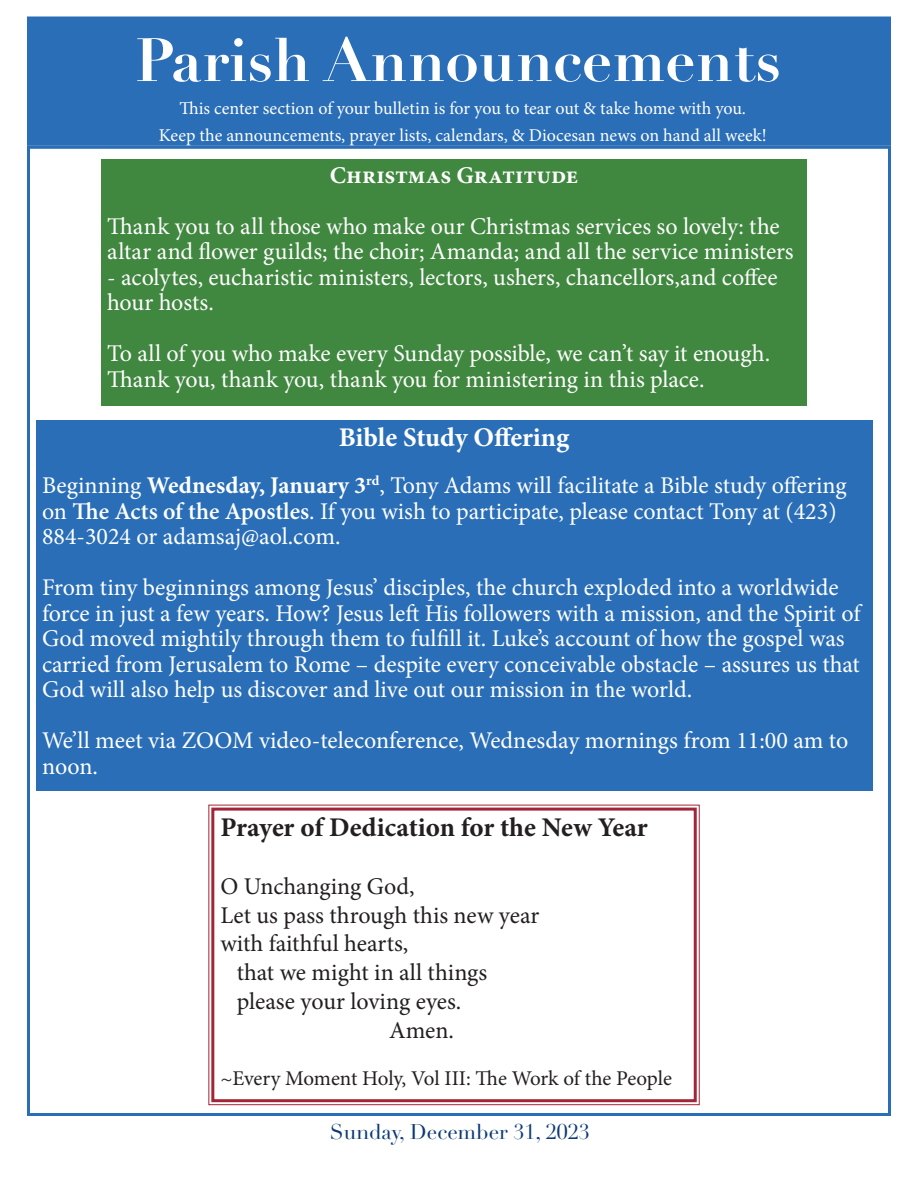
<style>
.page{position:relative;width:918px;height:1188px;background:#fff}
.page>*{position:absolute;margin:0;border:0;box-sizing:border-box;transform-origin:0 0}
.t1{font:700 60px "Didot LT Pro";color:#fff}
.t2{font:700 27px "Minion Pro";letter-spacing:-.015em;color:#231f20}
.t3{font:700 27px "Minion Pro";letter-spacing:-.005em;color:#fff}
.t4{font:24px/25.5px "Minion Pro";color:#fff}
.t5{font:24px "Minion Pro";color:#231f20}
.t6{font:700 24px "Minion Pro";letter-spacing:-.005em;color:#fff}
.t7{font:21px "Minion Pro";letter-spacing:-.005em;color:#231f20}
.t8{font:21px "Didot LT Pro";color:#0b3975}
.t9{font:18px "Minion Pro";color:#fff}
.s1{font-weight:700}
.s2{font-weight:600}
</style>
<div class="page">
<div style="left:27px;top:16px;width:864px;height:130px;background:#296eb7;border:3px solid #296eb7"></div>
<div style="left:36px;top:420px;width:836px;height:371px;background:#296eb7"></div>
<div style="left:101px;top:159px;width:706px;height:247px;background:#40873f"></div>
<svg style="left:208px;top:804px;width:492px;height:302px"></svg>
<div style="left:211px;top:808px;width:486px;height:294px;border:3px solid #a32638"></div>
<p class="t1" style="left:135px;top:23px;width:647px">Parish Announcements</p>
<p class="t9" style="left:180px;top:97px;width:568px">This center section of your bulletin is for you to tear out &amp; take home with you.</p>
<p class="t9" style="left:159px;top:124px;width:609px">Keep the announcements, prayer lists, calendars, &amp; Diocesan news on hand all week!</p>
<p class="t6" style="left:330px;top:158px;width:250px">Christmas Gratitude</p>
<p class="t4" style="left:107px;top:213px;width:688px">Thank you to all those who make our Christmas services so lovely: the altar and flower guilds; the choir; Amanda; and all the service ministers</p>
<p class="t4" style="left:107px;top:264px;width:672px">- acolytes, eucharistic ministers, lectors, ushers, chancellors,and coffee hour hosts.</p>
<p class="t4" style="left:107px;top:341px;width:664px">To all of you who make every Sunday possible, we can’t say it enough.<br>Thank you, thank you, thank you for ministering in this place.</p>
<p class="t3" style="left:339px;top:418px;width:232px">Bible Study Offering</p>
<p class="t4" style="left:42px;top:473px;width:806px">Beginning <span class="s1">Wednesday, January 3</span><sup>rd</sup>, Tony Adams will facilitate a Bible study offering on <span class="s2">The Acts of the Apostles</span>. If you wish to participate, please contact Tony at (423)<br>884-3024 or adamsaj@aol.com.</p>
<p class="t4" style="left:42px;top:575px;width:820px">From tiny beginnings among Jesus’ disciples, the church exploded into a worldwide force in just a few years. How? Jesus left His followers with a mission, and the Spirit of God moved mightily through them to fulfill it. Luke’s account of how the gospel was carried from Jerusalem to Rome – despite every conceivable obstacle – assures us that God will also help us discover and live out our mission in the world.</p>
<p class="t4" style="left:42px;top:728px;width:808px">We’ll meet via ZOOM video-teleconference, Wednesday mornings from 11:00 am to noon.</p>
<p class="t2" style="left:220px;top:809px;width:429px">Prayer of Dedication for the New Year</p>
<p class="t5" style="left:220px;top:870px;width:196px">O Unchanging God,</p>
<p class="t5" style="left:220px;top:899px;width:320px">Let us pass through this new year</p>
<p class="t5" style="left:220px;top:928px;width:189px">with faithful hearts,</p>
<p class="t5" style="left:237px;top:956px;width:252px">that we might in all things</p>
<p class="t5" style="left:237px;top:985px;width:226px">please your loving eyes.</p>
<p class="t5" style="left:389px;top:1014px;width:66px">Amen.</p>
<p class="t7" style="left:220px;top:1064px;width:453px">~Every Moment Holy, Vol III: The Work of the People</p>
<p class="t8" style="left:330px;top:1119px;width:261px">Sunday, December 31, 2023</p>
</div>
